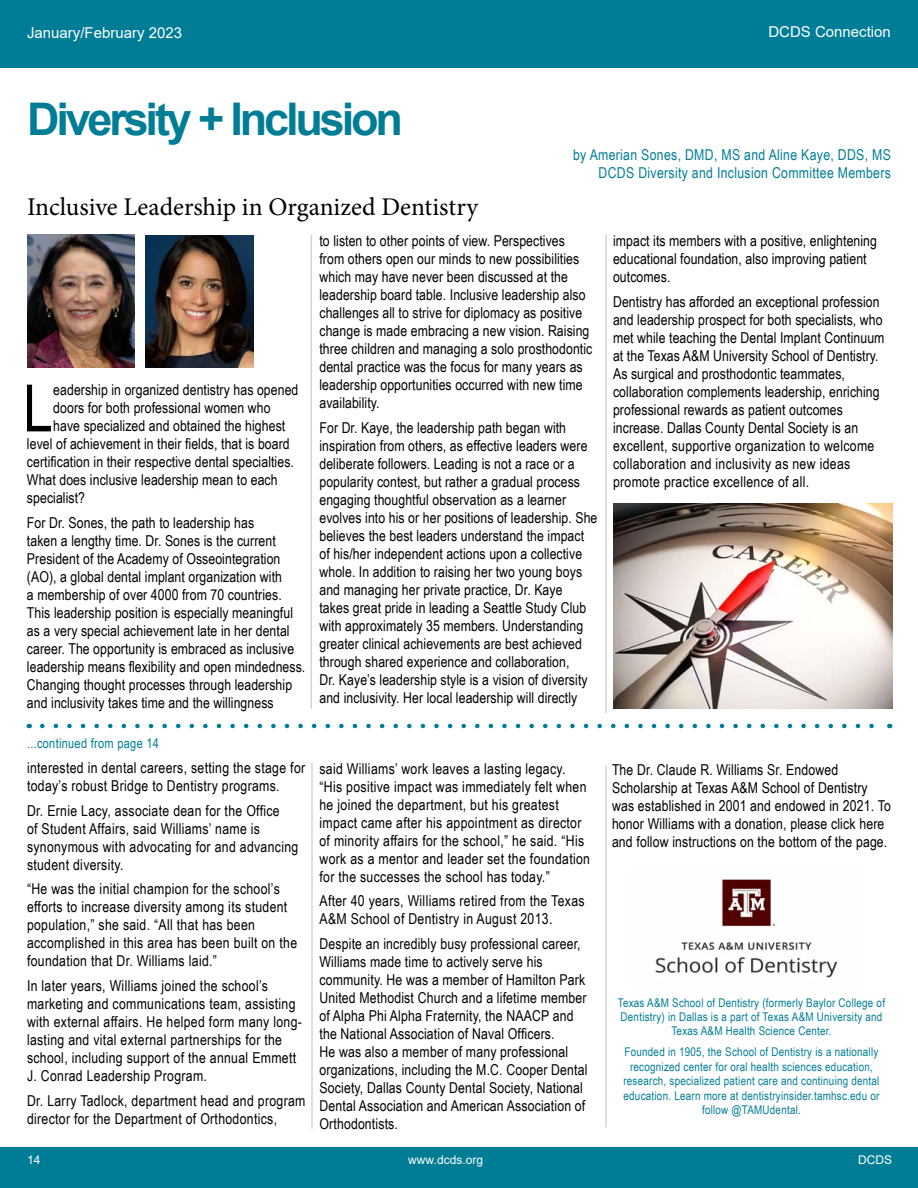
<style>
.page{position:relative;width:918px;height:1188px;background:#fff}
.page>*{position:absolute;margin:0;border:0;box-sizing:border-box;transform-origin:0 0}
.t1{font:65.25px "Arial Narrow";color:#000}
.t2{font:700 45px "Arial";letter-spacing:-.07em;color:#007d96}
.t3{font:25.5px "Minion Pro";color:#000}
.t4{font:15px/18px "Arial Narrow";letter-spacing:.005em;color:#000}
.t5{font:15px/18px "Arial Narrow";letter-spacing:.02em;color:#007d96;text-align:right}
.t6{font:15px "Arial";color:#fff}
.t7{font:13.5px "Arial Narrow";letter-spacing:.02em;color:#007d96}
.t8{font:12px/14.4px "Arial Narrow";letter-spacing:.02em;color:#007d96;text-align:center}
.t9{font:12px "Arial";color:#fff}
</style>
<div class="page">
<div style="left:0;top:0;width:918px;height:60px;background:#007d96"></div>
<div style="left:0;top:51px;width:918px;height:17px;background:#007d96"></div>
<div style="left:0;top:1148px;width:918px;height:40px;background:#007d96"></div>
<img style="left:27px;top:235px;width:108px;height:132px">
<hr style="left:310px;top:235px;width:2px;height:474px;background:#d3d5d6">
<hr style="left:605px;top:235px;width:2px;height:478px;background:#d3d5d6">
<img style="left:146px;top:235px;width:108px;height:133px">
<img style="left:613px;top:503px;width:279px;height:206px">
<svg style="left:42px;top:724px;width:832px;height:4px"></svg>
<img style="left:655px;top:879px;width:183px;height:99px">
<hr style="left:311px;top:763px;width:2px;height:366px;background:#d3d5d6">
<hr style="left:605px;top:766px;width:2px;height:361px;background:#d3d5d6">
<p class="t6" style="left:27px;top:22px;width:157px">January/February 2023</p>
<h2 class="t2" style="left:27px;top:88px;width:377px">Diversity + Inclusion</h2>
<h3 class="t3" style="left:27px;top:190px;width:453px">Inclusive Leadership in Organized Dentistry</h3>
<p class="t6" style="left:768px;top:22px;width:124px">DCDS Connection</p>
<p class="t5" style="left:573px;top:145px;width:319px">by Amerian Sones, DMD, MS and Aline Kaye, DDS, MS<br>DCDS Diversity and Inclusion Committee Members</p>
<h1 class="t1" style="left:23px;top:361px;width:31px">L</h1>
<p class="t4" style="left:53px;top:381px;width:247px">eadership in organized dentistry has opened</p>
<p class="t4" style="left:53px;top:399px;width:219px">doors for both professional women who</p>
<p class="t4" style="left:53px;top:417px;width:234px">have specialized and obtained the highest</p>
<p class="t4" style="left:27px;top:435px;width:264px">level of achievement in their fields, that is board</p>
<p class="t4" style="left:27px;top:453px;width:269px">certification in their respective dental specialties.</p>
<p class="t4" style="left:27px;top:471px;width:252px">What does inclusive leadership mean to each</p>
<p class="t4" style="left:27px;top:489px;width:60px">specialist?</p>
<p class="t4" style="left:27px;top:513px;width:280px">For Dr. Sones, the path to leadership has<br>taken a lengthy time. Dr. Sones is the current President of the Academy of Osseointegration (AO), a global dental implant organization with<br>a membership of over 4000 from 70 countries.<br>This leadership position is especially meaningful as a very special achievement late in her dental career. The opportunity is embraced as inclusive leadership means flexibility and open mindedness.<br>Changing thought processes through leadership and inclusivity takes time and the willingness</p>
<p class="t7" style="left:27px;top:734px;width:134px">...continued from page 14</p>
<p class="t4" style="left:27px;top:758px;width:280px">interested in dental careers, setting the stage for today’s robust Bridge to Dentistry programs.</p>
<p class="t4" style="left:27px;top:801px;width:273px">Dr. Ernie Lacy, associate dean for the Office<br>of Student Affairs, said Williams’ name is synonymous with advocating for and advancing student diversity.</p>
<p class="t4" style="left:27px;top:880px;width:272px">“He was the initial champion for the school’s efforts to increase diversity among its student population,” she said. “All that has been accomplished in this area has been built on the foundation that Dr. Williams laid.”</p>
<p class="t4" style="left:27px;top:976px;width:277px">In later years, Williams joined the school’s marketing and communications team, assisting with external affairs. He helped form many long&shy;lasting and vital external partnerships for the school, including support of the annual Emmett J. Conrad Leadership Program.</p>
<p class="t4" style="left:27px;top:1091px;width:280px">Dr. Larry Tadlock, department head and program director for the Department of Orthodontics,</p>
<p class="t4" style="left:319px;top:231px;width:274px">to listen to other points of view. Perspectives from others open our minds to new possibilities which may have never been discussed at the leadership board table. Inclusive leadership also challenges all to strive for diplomacy as positive change is made embracing a new vision. Raising three children and managing a solo prosthodontic dental practice was the focus for many years as leadership opportunities occurred with new time availability.</p>
<p class="t4" style="left:319px;top:418px;width:279px">For Dr. Kaye, the leadership path began with inspiration from others, as effective leaders were deliberate followers. Leading is not a race or a popularity contest, but rather a gradual process engaging thoughtful observation as a learner evolves into his or her positions of leadership. She believes the best leaders understand the impact of his/her independent actions upon a collective whole. In addition to raising her two young boys and managing her private practice, Dr. Kaye<br>takes great pride in leading a Seattle Study Club with approximately 35 members. Understanding greater clinical achievements are best achieved through shared experience and collaboration,<br>Dr. Kaye’s leadership style is a vision of diversity and inclusivity. Her local leadership will directly</p>
<p class="t4" style="left:320px;top:759px;width:272px">said Williams’ work leaves a lasting legacy. “His positive impact was immediately felt when he joined the department, but his greatest impact came after his appointment as director of minority affairs for the school,” he said. “His work as a mentor and leader set the foundation for the successes the school has today.”</p>
<p class="t4" style="left:320px;top:891px;width:267px">After 40 years, Williams retired from the Texas<br>A&amp;M School of Dentistry in August 2013.</p>
<p class="t4" style="left:320px;top:934px;width:270px">Despite an incredibly busy professional career, Williams made time to actively serve his community. He was a member of Hamilton Park United Methodist Church and a lifetime member of Alpha Phi Alpha Fraternity, the NAACP and the National Association of Naval Officers.<br>He was also a member of many professional organizations, including the M.C. Cooper Dental Society, Dallas County Dental Society, National Dental Association and American Association of Orthodontists.</p>
<p class="t4" style="left:613px;top:231px;width:265px">impact its members with a positive, enlightening educational foundation, also improving patient outcomes.</p>
<p class="t4" style="left:613px;top:292px;width:273px">Dentistry has afforded an exceptional profession and leadership prospect for both specialists, who met while teaching the Dental Implant Continuum at the Texas A&amp;M University School of Dentistry.<br>As surgical and prosthodontic teammates, collaboration complements leadership, enriching professional rewards as patient outcomes increase. Dallas County Dental Society is an excellent, supportive organization to welcome collaboration and inclusivity as new ideas promote practice excellence of all.</p>
<p class="t4" style="left:612px;top:760px;width:280px">The Dr. Claude R. Williams Sr. Endowed Scholarship at Texas A&amp;M School of Dentistry was established in 2001 and endowed in 2021. To honor Williams with a donation, please click here and follow instructions on the bottom of the page.</p>
<p class="t8" style="left:618px;top:995px;width:269px">Texas A&amp;M School of Dentistry (formerly Baylor College of<br>Dentistry) in Dallas is a part of Texas A&amp;M University and<br>Texas A&amp;M Health Science Center.</p>
<p class="t8" style="left:623px;top:1044px;width:258px">Founded in 1905, the School of Dentistry is a nationally recognized center for oral health sciences education, research, specialized patient care and continuing dental education. Learn more at dentistryinsider.tamhsc.edu or follow @TAMUdental.</p>
<p class="t9" style="left:27px;top:1152px;width:15px">14</p>
<p class="t9" style="left:408px;top:1152px;width:76px">www.dcds.org</p>
<p class="t9" style="left:858px;top:1152px;width:35px">DCDS</p>
</div>
